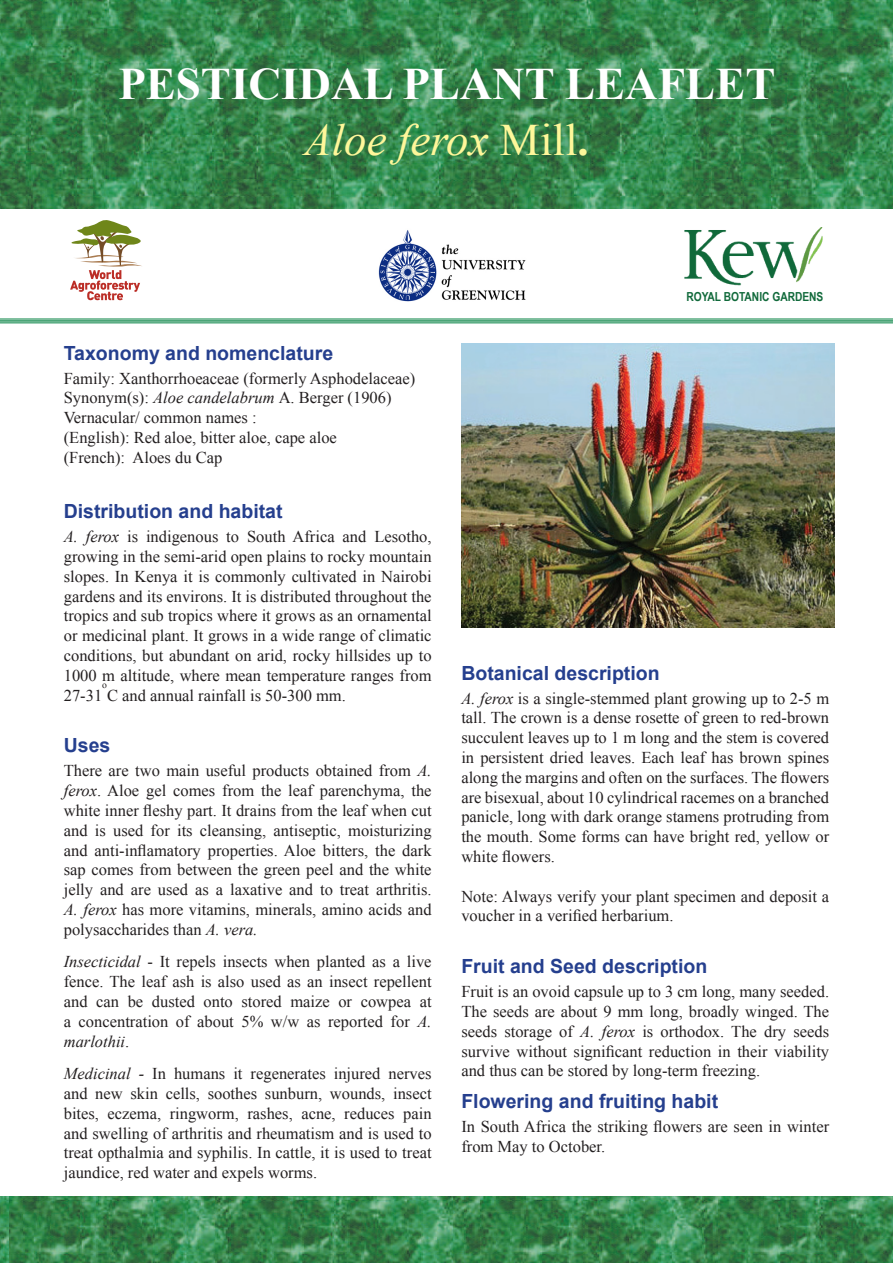
<style>
.page{position:relative;width:893px;height:1263px;background:#fff}
.page>*{position:absolute;margin:0;border:0;box-sizing:border-box;transform-origin:0 0}
.t1{font:700 45px "Times New Roman";color:#fff}
.t2{font:italic 45px "Times New Roman";color:#fff79a}
.Heading_2{font:700 19.5px "Arial";color:#253f8e}
.t3{font:16.5px/19.8px "Times New Roman";color:#231f20;text-align:justify}
.t4{font:700 12.45px "Arial Narrow";color:#10693a}
.t5{font:9.6px "Times New Roman";color:#231f20}
.s1{font-style:normal}
.s2{font-weight:700;font-style:normal}
.s3{font-style:italic}
</style>
<div class="page">
<img style="left:0;top:0;width:893px;height:208px">
<img style="left:378px;top:230px;width:148px;height:72px">
<img style="left:684px;top:227px;width:139px;height:59px">
<hr style="left:0;top:319px;width:893px;height:1px;background:#00803f">
<hr style="left:0;top:320px;width:893px;height:2px;background:#00803f">
<hr style="left:0;top:323px;width:893px;height:1px;background:#00803f">
<img style="left:461px;top:343px;width:373px;height:285px">
<svg style="left:70px;top:220px;width:72px;height:80px"></svg>
<svg style="left:9px;top:1196px;width:884px;height:67px;background:#38864e"></svg>
<p class="t1" style="left:118px;top:52px;width:658px">PESTICIDAL PLANT LEAFLET</p>
<p class="t2" style="left:304px;top:109px;width:286px">Aloe ferox <span class="s1">Mill</span><span class="s2">.</span></p>
<p class="t4" style="left:686px;top:287px;width:139px">ROYAL BOTANIC GARDENS</p>
<p class="Heading_2" style="left:64px;top:340px;width:271px">Taxonomy and nomenclature</p>
<p class="t3" style="left:64px;top:368px;width:353px">Family: Xanthorrhoeaceae (formerly Asphodelaceae)</p>
<p class="t3" style="left:64px;top:388px;width:329px">Synonym(s): <span class="s3">Aloe candelabrum</span> A. Berger (1906)</p>
<p class="t3" style="left:64px;top:408px;width:194px">Vernacular/ common names :</p>
<p class="t3" style="left:64px;top:427px;width:275px">(English): Red aloe, bitter aloe, cape aloe</p>
<p class="t3" style="left:64px;top:447px;width:160px">(French): Aloes du Cap</p>
<p class="Heading_2" style="left:64px;top:498px;width:220px">Distribution and habitat</p>
<p class="t3" style="left:64px;top:526px;width:369px"><span class="s3">A. ferox</span> is indigenous to South Africa and Lesotho, growing in the semi-arid open plains to rocky mountain slopes. In Kenya it is commonly cultivated in Nairobi gardens and its environs. It is distributed throughout the tropics and sub tropics where it grows as an ornamental or medicinal plant. It grows in a wide range of climatic conditions, but abundant on arid, rocky hillsides up to 1000 m altitude, where mean temperature ranges from 27-31 C and annual rainfall is 50-300 mm.</p>
<p class="t5" style="left:102px;top:678px;width:6px">o</p>
<p class="Heading_2" style="left:64px;top:732px;width:48px">Uses</p>
<p class="t3" style="left:64px;top:761px;width:369px">There are two main useful products obtained from <span class="s3">A. ferox</span>. Aloe gel comes from the leaf parenchyma, the white inner fleshy part. It drains from the leaf when cut and is used for its cleansing, antiseptic, moisturizing and anti-inflamatory properties. Aloe bitters, the dark sap comes from between the green peel and the white jelly and are used as a laxative and to treat arthritis.<br><span class="s3">A. ferox</span> has more vitamins, minerals, amino acids and polysaccharides than <span class="s3">A. vera.</span></p>
<p class="t3" style="left:64px;top:952px;width:369px"><span class="s3">Insecticidal</span> - It repels insects when planted as a live fence. The leaf ash is also used as an insect repellent and can be dusted onto stored maize or cowpea at a concentration of about 5% w/w as reported for <span class="s3">A. marlothii</span>.</p>
<p class="t3" style="left:64px;top:1063px;width:369px"><span class="s3">Medicinal -</span> In humans it regenerates injured nerves and new skin cells, soothes sunburn, wounds, insect bites, eczema, ringworm, rashes, acne, reduces pain and swelling of arthritis and rheumatism and is used to treat opthalmia and syphilis. In cattle, it is used to treat jaundice, red water and expels worms.</p>
<p class="Heading_2" style="left:461px;top:660px;width:200px">Botanical description</p>
<p class="t3" style="left:461px;top:688px;width:369px"><span class="s3">A. ferox</span> is a single-stemmed plant growing up to 2-5 m tall. The crown is a dense rosette of green to red-brown succulent leaves up to 1 m long and the stem is covered in persistent dried leaves. Each leaf has brown spines along the margins and often on the surfaces. The flowers are bisexual, about 10 cylindrical racemes on a branched panicle, long with dark orange stamens protruding from the mouth. Some forms can have bright red, yellow or white flowers.</p>
<p class="t3" style="left:461px;top:886px;width:369px">Note: Always verify your plant specimen and deposit a voucher in a verified herbarium.</p>
<p class="Heading_2" style="left:461px;top:953px;width:247px">Fruit and Seed description</p>
<p class="t3" style="left:461px;top:981px;width:369px">Fruit is an ovoid capsule up to 3 cm long, many seeded.<br>The seeds are about 9 mm long, broadly winged. The seeds storage of <span class="s3">A. ferox</span> is orthodox. The dry seeds survive without significant reduction in their viability and thus can be stored by long-term freezing.</p>
<p class="Heading_2" style="left:461px;top:1088px;width:258px">Flowering and fruiting habit</p>
<p class="t3" style="left:461px;top:1117px;width:369px">In South Africa the striking flowers are seen in winter from May to October.</p>
</div>
